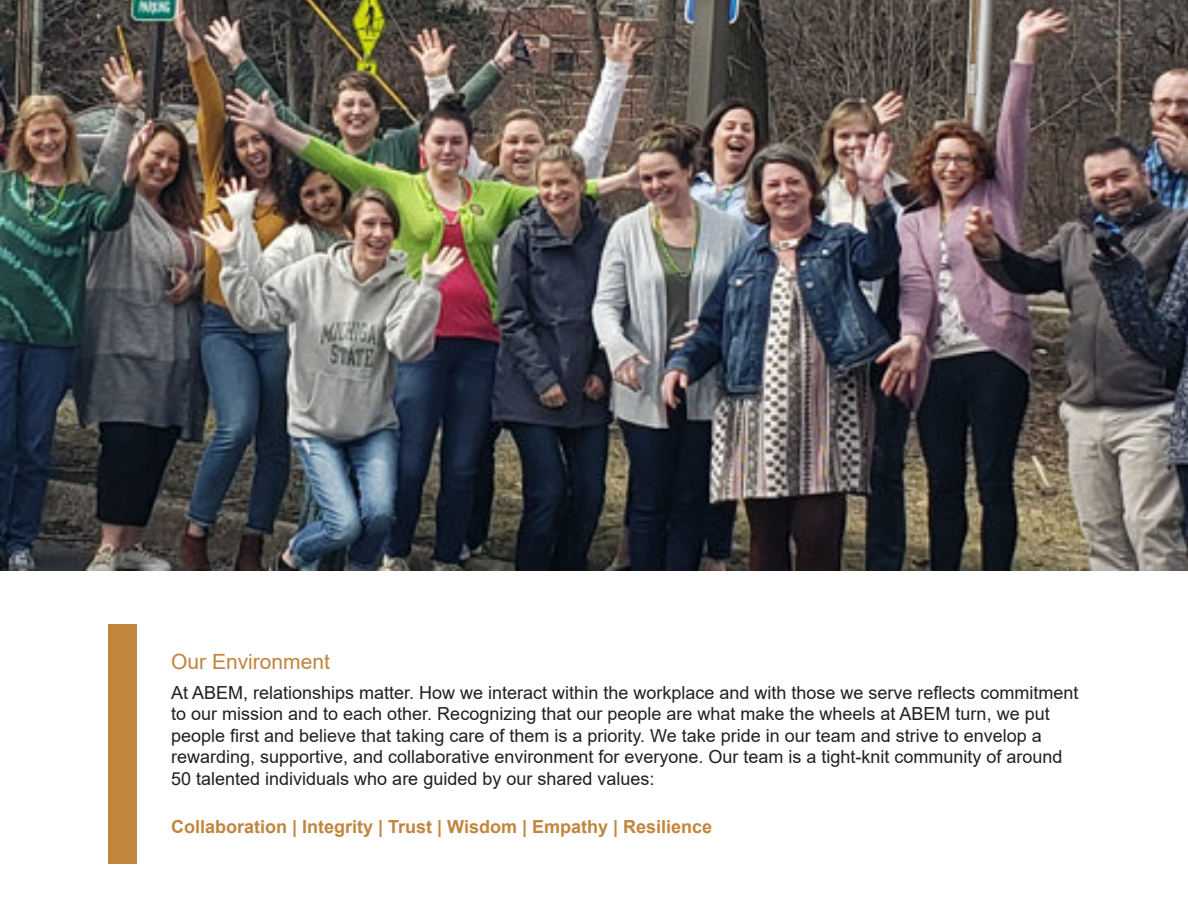
<style>
.page{position:relative;width:1188px;height:918px;background:#fff}
.page>*{position:absolute;margin:0;border:0;box-sizing:border-box;transform-origin:0 0}
.t1{font:21px "Arial";color:#c1853d}
.t2{font:18px/21.6px "Arial";color:#231f20}
.t3{font:700 18px "Arial";color:#c1853d}
</style>
<div class="page">
<div style="left:108px;top:624px;width:28px;height:240px;background:#c1853d"></div>
<img style="left:0;top:0;width:1188px;height:570px">
<p class="t1" style="left:171px;top:654px;width:160px">Our Environment</p>
<p class="t2" style="left:171px;top:683px;width:909px">At ABEM, relationships matter. How we interact within the workplace and with those we serve reflects commitment to our mission and to each other. Recognizing that our people are what make the wheels at ABEM turn, we put people first and believe that taking care of them is a priority. We take pride in our team and strive to envelop a rewarding, supportive, and collaborative environment for everyone. Our team is a tight-knit community of around 50 talented individuals who are guided by our shared values:</p>
<p class="t3" style="left:171px;top:820px;width:543px">Collaboration | Integrity | Trust | Wisdom | Empathy | Resilience</p>
</div>
